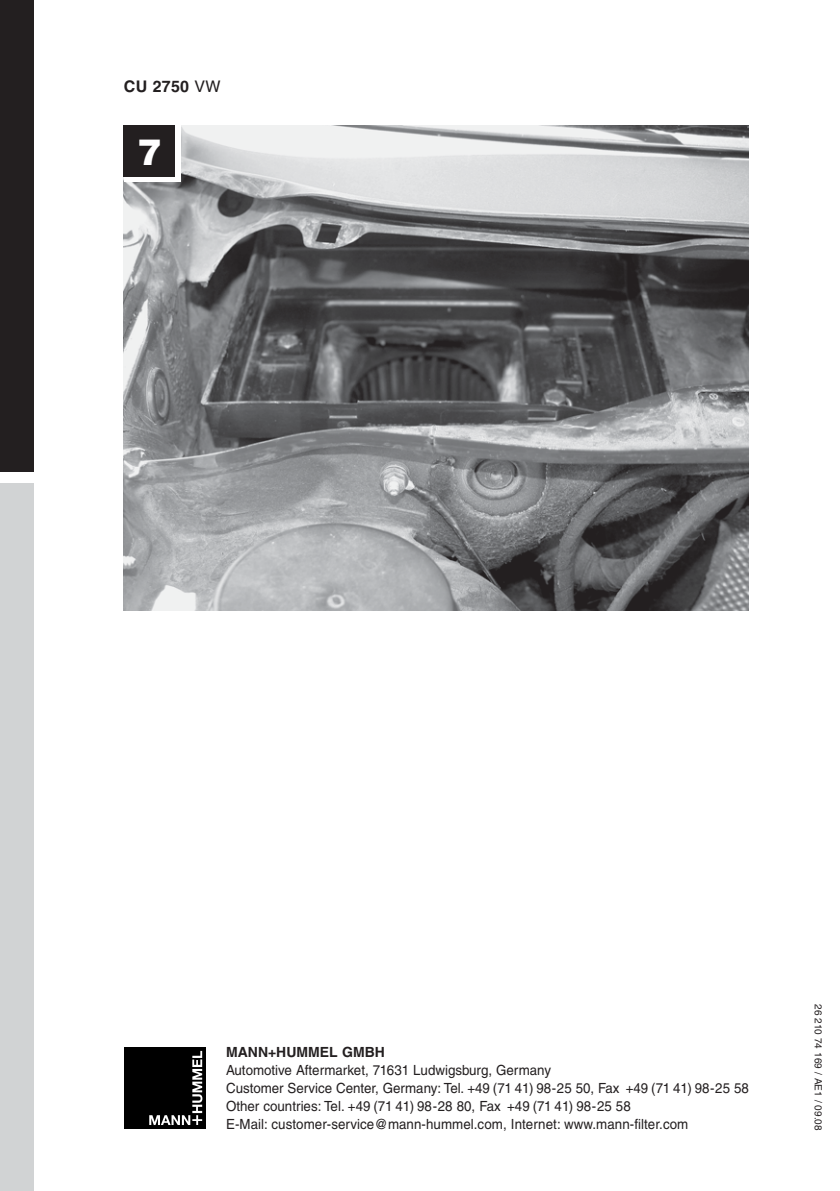
<style>
.page{position:relative;width:840px;height:1191px;background:#fff}
.page>*{position:absolute;margin:0;border:0;box-sizing:border-box;transform-origin:0 0}
.t1{font:900 36px "Helvetica";color:#fff}
.t2{font:700 16px "Helvetica";letter-spacing:.015em;color:#231f20}
.t3{font:14px/18px "Helvetica";color:#231f20;scale:.95 1}
.t4{font:700 14px "Helvetica";color:#231f20}
.t5{font:10px "Helvetica";color:#231f20}
.s1{font-weight:400}
</style>
<div class="page">
<div style="left:0;top:0;width:33px;height:471px;background:#231f20"></div>
<div style="left:0;top:483px;width:33px;height:708px;background:#d1d3d4"></div>
<div style="left:124px;top:1047px;width:82px;height:82px;background:#000"></div>
<svg style="left:149px;top:1051px;width:53px;height:74px"></svg>
<img style="left:124px;top:125px;width:623px;height:485px">
<div style="left:124px;top:125px;width:57px;height:57px;background:#fff"></div>
<div style="left:124px;top:125px;width:51px;height:51px;background:#231f20"></div>
<p class="t2" style="left:124px;top:80px;width:98px">CU 2750 <span class="s1">VW</span></p>
<h1 class="t1" style="left:137px;top:139px;width:26px">7</h1>
<p class="t4" style="left:226px;top:1047px;width:160px">MANN+HUMMEL GMBH</p>
<p class="t3" style="left:226px;top:1062px;width:551px">Automotive Aftermarket, 71631 Ludwigsburg, Germany<br>Customer Service Center, Germany: Tel. +49 (71 41) 98-25 50, Fax +49 (71 41) 98-25 58<br>Other countries: Tel. +49 (71 41) 98-28 80, Fax +49 (71 41) 98-25 58<br>E-Mail: customer-service@mann-hummel.com, Internet: www.mann-filter.com</p>
<p class="t5" style="left:821px;top:1004px;width:128px;rotate:90deg">26 210 74 169 / AE1 / 09.08</p>
</div>
